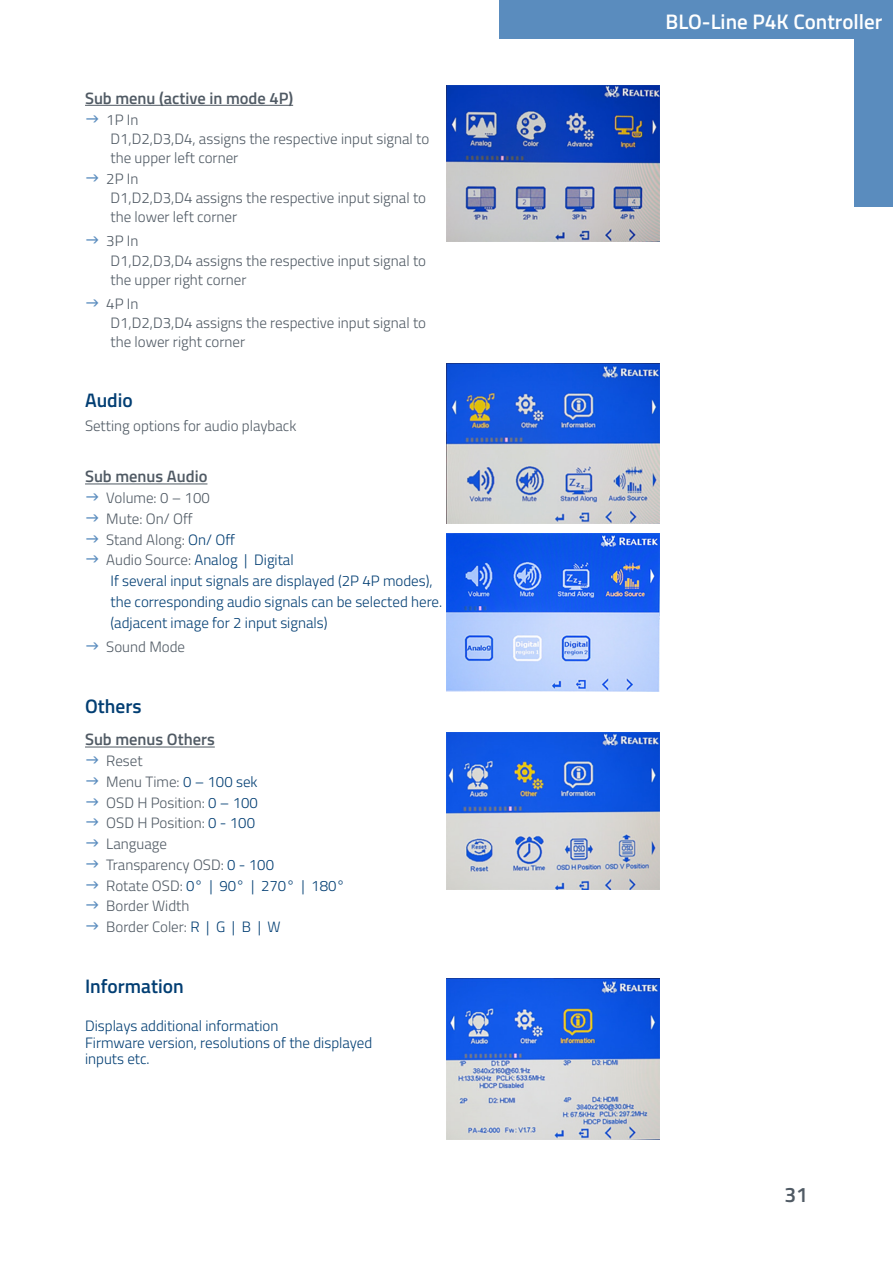
<style>
.page{position:relative;width:893px;height:1263px;background:#fff}
.page>*{position:absolute;margin:0;border:0;box-sizing:border-box;transform-origin:0 0}
.t1{font:600 21px "Titillium Web";color:#fff}
.t2{font:600 21px "Titillium Web";color:#505a64}
.Überschrift_3_FORTEC{font:600 19.5px "Titillium Web";color:#023e73}
.Untermenü_P4K{font:600 16.5px "Titillium Web";color:#505a64}
.Überschrift_3_FORTEC-2{font:300 15px "Titillium Web";color:#505a64}
.Überschrift_3_FORTEC-3{font:300 15px/16.5px "Titillium Web";color:#023e73}
.s1{color:#023e73}
.s2{color:#505a64}
</style>
<div class="page">
<div style="left:500px;top:0;width:393px;height:38px;background:#5a8cbe"></div>
<div style="left:855px;top:32px;width:38px;height:175px;background:#5a8cbe"></div>
<hr style="left:85px;top:105px;width:208px;height:1px;background:#505a64">
<hr style="left:85px;top:484px;width:122px;height:1px;background:#505a64">
<hr style="left:85px;top:747px;width:130px;height:1px;background:#505a64">
<img style="left:446px;top:85px;width:213px;height:157px">
<img style="left:446px;top:363px;width:213px;height:160px">
<img style="left:446px;top:534px;width:213px;height:158px">
<img style="left:446px;top:732px;width:213px;height:158px">
<img style="left:446px;top:978px;width:213px;height:161px">
<p class="Untermenü_P4K" style="left:85px;top:86px;width:210px">Sub menu (active in mode 4P)</p>
<p class="Überschrift_3_FORTEC-2" style="left:106px;top:108px;width:34px">1P In</p>
<p class="Überschrift_3_FORTEC-2" style="left:111px;top:128px;width:320px">D1,D2,D3,D4, assigns the respective input signal to</p>
<p class="Überschrift_3_FORTEC-2" style="left:111px;top:147px;width:129px">the upper left corner</p>
<p class="Überschrift_3_FORTEC-2" style="left:106px;top:168px;width:34px">2P In</p>
<p class="Überschrift_3_FORTEC-2" style="left:111px;top:187px;width:317px">D1,D2,D3,D4 assigns the respective input signal to</p>
<p class="Überschrift_3_FORTEC-2" style="left:111px;top:206px;width:128px">the lower left corner</p>
<p class="Überschrift_3_FORTEC-2" style="left:106px;top:230px;width:34px">3P In</p>
<p class="Überschrift_3_FORTEC-2" style="left:111px;top:249px;width:317px">D1,D2,D3,D4 assigns the respective input signal to</p>
<p class="Überschrift_3_FORTEC-2" style="left:111px;top:269px;width:137px">the upper right corner</p>
<p class="Überschrift_3_FORTEC-2" style="left:106px;top:293px;width:34px">4P In</p>
<p class="Überschrift_3_FORTEC-2" style="left:111px;top:312px;width:317px">D1,D2,D3,D4 assigns the respective input signal to</p>
<p class="Überschrift_3_FORTEC-2" style="left:111px;top:331px;width:136px">the lower right corner</p>
<p class="Überschrift_3_FORTEC" style="left:85px;top:386px;width:49px">Audio</p>
<p class="Überschrift_3_FORTEC-2" style="left:85px;top:414px;width:213px">Setting options for audio playback</p>
<p class="Untermenü_P4K" style="left:85px;top:464px;width:124px">Sub menus Audio</p>
<p class="Überschrift_3_FORTEC-2" style="left:106px;top:487px;width:105px">Volume: 0 – 100</p>
<p class="Überschrift_3_FORTEC-2" style="left:106px;top:508px;width:88px">Mute: On/ Off</p>
<p class="Überschrift_3_FORTEC-2" style="left:106px;top:528px;width:130px">Stand Along: <span class="s1">On/ Off</span></p>
<p class="Überschrift_3_FORTEC-3" style="left:106px;top:551px;width:189px"><span class="s2">Audio Source:</span> Analog | Digital</p>
<p class="Überschrift_3_FORTEC-3" style="left:111px;top:572px;width:324px">If several input signals are displayed (2P 4P modes),</p>
<p class="Überschrift_3_FORTEC-3" style="left:111px;top:593px;width:333px">the corresponding audio signals can be selected here.</p>
<p class="Überschrift_3_FORTEC-3" style="left:111px;top:613px;width:218px">(adjacent image for 2 input signals)</p>
<p class="Überschrift_3_FORTEC-2" style="left:106px;top:636px;width:80px">Sound Mode</p>
<p class="Überschrift_3_FORTEC" style="left:85px;top:691px;width:58px">Others</p>
<p class="Untermenü_P4K" style="left:85px;top:727px;width:131px">Sub menus Others</p>
<p class="Überschrift_3_FORTEC-2" style="left:106px;top:750px;width:38px">Reset</p>
<p class="Überschrift_3_FORTEC-2" style="left:106px;top:771px;width:153px">Menu Time: <span class="s1">0 – 100 sek</span></p>
<p class="Überschrift_3_FORTEC-2" style="left:106px;top:791px;width:153px">OSD H Position: <span class="s1">0 – 100</span></p>
<p class="Überschrift_3_FORTEC-2" style="left:106px;top:812px;width:150px">OSD H Position: <span class="s1">0 - 100</span></p>
<p class="Überschrift_3_FORTEC-2" style="left:106px;top:833px;width:62px">Language</p>
<p class="Überschrift_3_FORTEC-2" style="left:106px;top:854px;width:169px">Transparency OSD: <span class="s1">0 - 100</span></p>
<p class="Überschrift_3_FORTEC-3" style="left:106px;top:876px;width:240px"><span class="s2">Rotate OSD:</span> 0° | 90° | 270° | 180°</p>
<p class="Überschrift_3_FORTEC-2" style="left:106px;top:895px;width:85px">Border Width</p>
<p class="Überschrift_3_FORTEC-2" style="left:106px;top:916px;width:176px">Border Coler: <span class="s1">R | G | B | W</span></p>
<p class="Überschrift_3_FORTEC" style="left:85px;top:972px;width:100px">Information</p>
<p class="Überschrift_3_FORTEC-3" style="left:85px;top:1017px;width:289px">Displays additional information<br>Firmware version, resolutions of the displayed inputs etc.</p>
<h1 class="t1" style="left:665px;top:6px;width:218px">BLO-Line P4K Controller</h1>
<h1 class="t2" style="left:784px;top:1178px;width:25px">31</h1>
</div>
